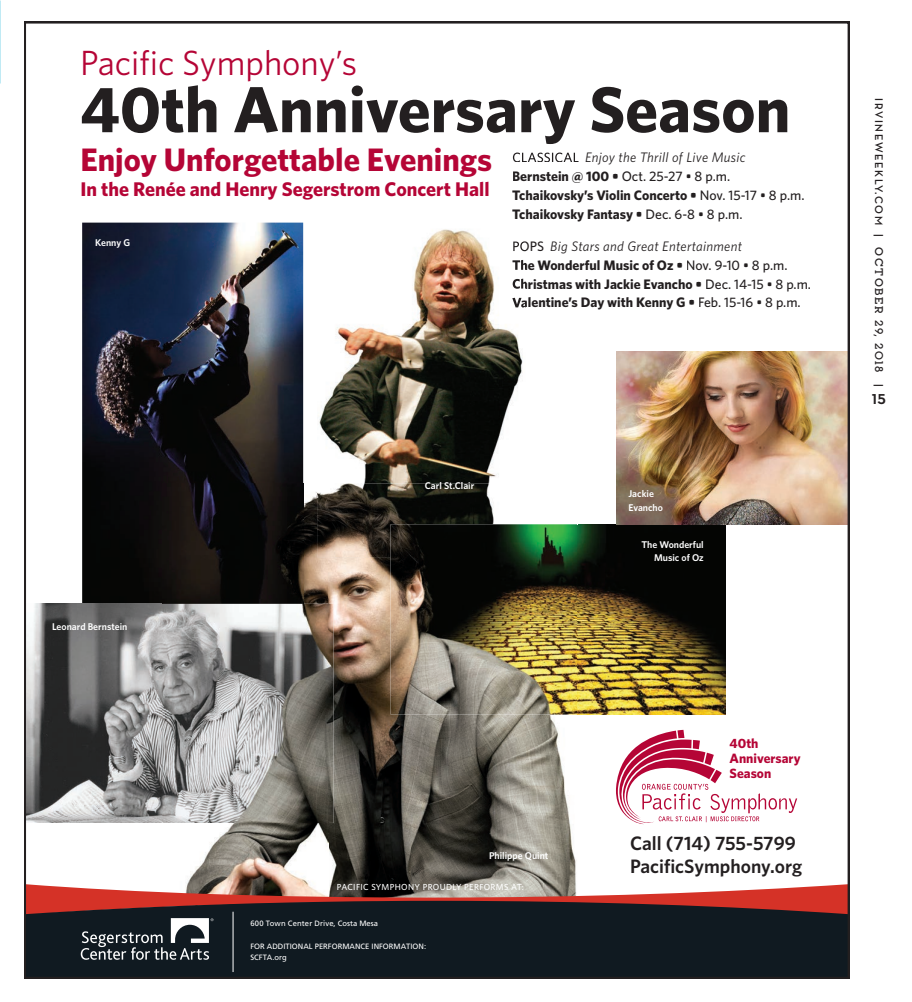
<style>
.page{position:relative;width:912px;height:1002px;background:#fff}
.page>*{position:absolute;margin:0;border:0;box-sizing:border-box;transform-origin:0 0}
.t1{font:700 65px "Whitney";color:#231f20}
.t2{font:35px "Whitney";color:#b50536}
.t3{font:700 32.5px "Whitney";color:#b50536}
.t4{font:700 19.75px "Whitney";color:#b50536}
.t5{font:600 19.5px/23.4px "Whitney";color:#231f20}
.t6{font:700 18.75px "Neutraface Display";color:#231f20}
.t7{font:700 13.75px/18.8px "Whitney";color:#231f20}
.t8{font:700 13.5px/15px "Whitney";color:#b50536}
.t9{font:700 11.25px "Neutraface Display";letter-spacing:.15em;color:#231f20}
.t10{font:600 9.75px/13.1px "Whitney";color:#fff;text-align:right}
.t11{font:500 8.75px "Whitney";letter-spacing:.04em;color:#fff}
.t12{font:7.75px/11.2px "Frutiger";color:#fff}
.s1{font-weight:400;font-style:italic}
.s2{font-weight:500}
.s3{font-family:"Visby Slab CF";font-weight:600}
</style>
<div class="page">
<img style="left:24px;top:22px;width:825px;height:956px">
<h2 class="t2" style="left:80px;top:40px;width:278px">Pacific Symphony’s</h2>
<h1 class="t1" style="left:80px;top:66px;width:711px">40th Anniversary Season</h1>
<h3 class="t3" style="left:80px;top:137px;width:413px">Enjoy Unforgettable Evenings</h3>
<h3 class="t4" style="left:80px;top:176px;width:410px">In the Renée and Henry Segerstrom Concert Hall</h3>
<p class="t10" style="left:95px;top:236px;width:36px">Kenny G</p>
<p class="t7" style="left:512px;top:148px;width:294px;text-indent:73px"><span class="s1">Enjoy the Thrill of Live Music </span>Bernstein @ 100 • <span class="s2">Oct. 25-27 • 8 p.m.<br></span>Tchaikovsky’s Violin Concerto • <span class="s2">Nov. 15-17 • 8 p.m.<br></span>Tchaikovsky Fantasy • <span class="s2">Dec. 6-8 • 8 p.m.</span></p>
<p class="t7" style="left:512px;top:236px;width:300px"><span class="s2">POPS</span> <span class="s1">Big Stars and Great Entertainment<br></span>The Wonderful Music of Oz • <span class="s2">Nov. 9-10 • 8 p.m.<br></span>Christmas with Jackie Evancho • <span class="s2">Dec. 14-15 • 8 p.m.<br></span>Valentine’s Day with Kenny G • <span class="s2">Feb. 15-16 • 8 p.m.</span></p>
<p class="t10" style="left:52px;top:620px;width:77px">Leonard Bernstein</p>
<p class="t10" style="left:425px;top:478px;width:51px">Carl St.Clair</p>
<p class="t10" style="left:628px;top:487px;width:36px;text-align:left">Jackie<br>Evancho</p>
<p class="t10" style="left:641px;top:538px;width:64px">The Wonderful<br>Music of Oz</p>
<p class="t8" style="left:729px;top:735px;width:72px">40th<br>Anniversary<br>Season</p>
<p class="t10" style="left:489px;top:848px;width:61px">Philippe Quint</p>
<p class="t11" style="left:337px;top:880px;width:188px">PACIFIC SYMPHONY PROUDLY PERFORMS AT:</p>
<p class="t12" style="left:250px;top:917px;width:129px">600 Town Center Drive, Costa Mesa</p>
<p class="t12" style="left:250px;top:940px;width:177px">FOR ADDITIONAL PERFORMANCE INFORMATION:<br>SCFTA.org</p>
<h3 class="t5" style="left:629px;top:830px;width:174px">Call (714) 755-5799<br>PacificSymphony.org</h3>
<p class="t9" style="left:884px;top:98px;width:290px;rotate:90deg">IRVINEWEEKLY.COM | <span class="s3">OCTOBER 29, 2018</span> |</p>
<h3 class="t6" style="left:871px;top:387px;width:15px">15</h3>
</div>
